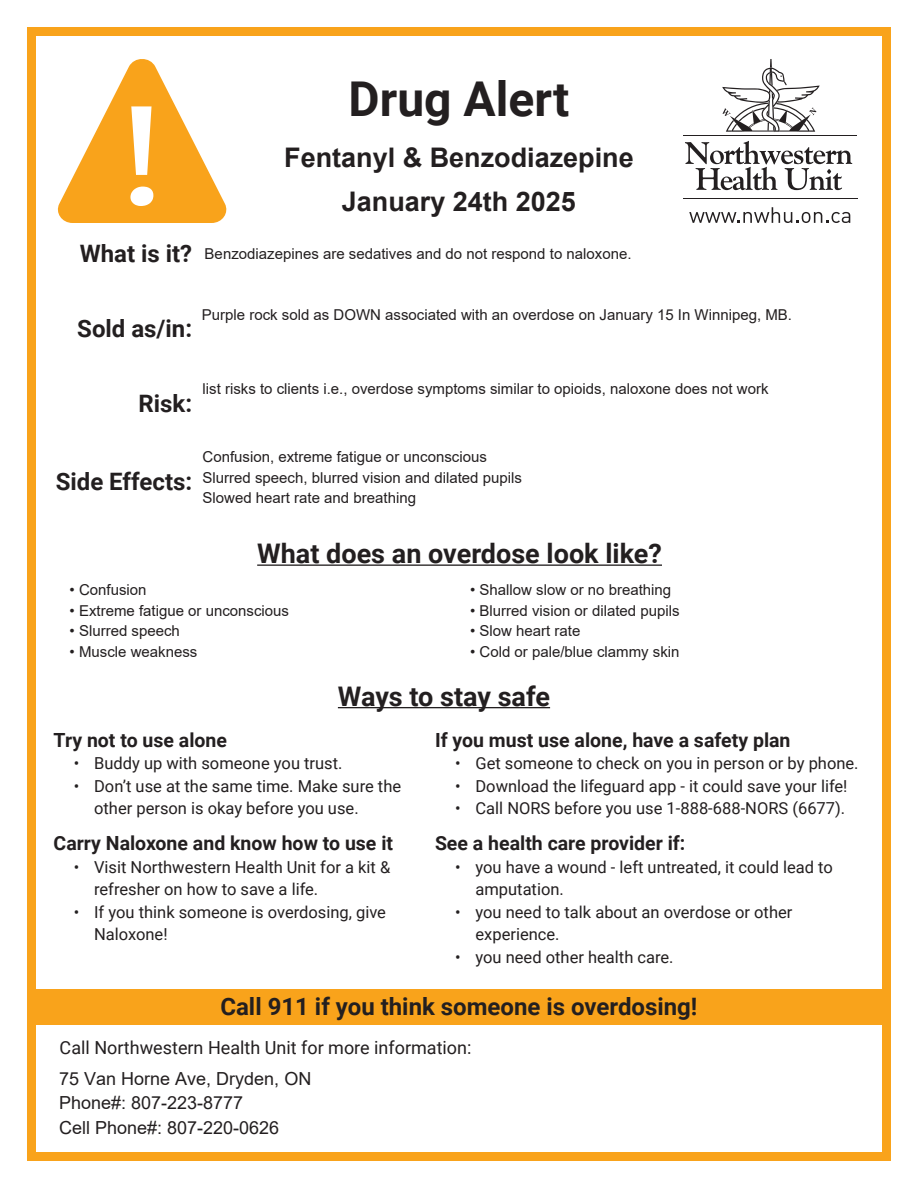
<style>
.page{position:relative;width:918px;height:1188px;background:#fff}
.page>*{position:absolute;margin:0;border:0;box-sizing:border-box;transform-origin:0 0}
.t1{font:700 70.5px "Merriweather";color:#fff}
.t2{font:700 48px "Roboto";color:#231f20}
.t3{font:700 27px "Roboto";color:#231f20}
.t4{font:700 27px "Arial";color:#231f20}
.t5{font:700 24px "Roboto";color:#231f20}
.t6{font:700 19.5px "Roboto";color:#231f20}
.t7{font:18px/24.6px "Arial";color:#231f20}
.t8{font:18px "Roboto";color:#231f20}
.t9{font:16.5px/22.5px "Roboto";color:#231f20}
.t10{font:15px/20.4px "Arial";color:#231f20}
</style>
<div class="page">
<div style="left:35px;top:989px;width:856px;height:36px;background:#f9a31b"></div>
<div style="left:27px;top:27px;width:864px;height:1134px;border:9px solid #f9a31b"></div>
<hr style="left:684px;top:198px;width:174px;height:1px;background:#231f20">
<svg style="left:689px;top:207px;width:161px;height:16px"></svg>
<svg style="left:685px;top:141px;width:167px;height:49px"></svg>
<hr style="left:684px;top:135px;width:173px;height:1px;background:#231f20">
<svg style="left:722px;top:59px;width:98px;height:73px"></svg>
<hr style="left:257px;top:564px;width:405px;height:2px;background:#231f20">
<hr style="left:338px;top:707px;width:212px;height:1px;background:#231f20">
<svg style="left:57px;top:59px;width:170px;height:164px"></svg>
<h2 class="t2" style="left:349px;top:71px;width:222px">Drug Alert</h2>
<h3 class="t4" style="left:284px;top:142px;width:351px">Fentanyl &amp; Benzodiazepine</h3>
<h3 class="t5" style="left:80px;top:240px;width:114px">What is it?</h3>
<h3 class="t5" style="left:77px;top:315px;width:116px">Sold as/in:</h3>
<h3 class="t4" style="left:342px;top:186px;width:236px">January 24th 2025</h3>
<p class="t10" style="left:205px;top:243px;width:428px">Benzodiazepines are sedatives and do not respond to naloxone.</p>
<h1 class="t1" style="left:247px;top:255px;width:26px">!</h1>
<p class="t10" style="left:202px;top:305px;width:592px">Purple rock sold as DOWN associated with an overdose on January 15 In Winnipeg, MB.</p>
<h3 class="t5" style="left:139px;top:390px;width:55px">Risk:</h3>
<p class="t10" style="left:203px;top:379px;width:567px">list risks to clients i.e., overdose symptoms similar to opioids, naloxone does not work</p>
<h3 class="t5" style="left:56px;top:468px;width:138px">Side Effects:</h3>
<p class="t10" style="left:203px;top:447px;width:321px">Confusion, extreme fatigue or unconscious<br>Slurred speech, blurred vision and dilated pupils<br>Slowed heart rate and breathing</p>
<h3 class="t3" style="left:257px;top:538px;width:406px">What does an overdose look like?</h3>
<p class="t10" style="left:70px;top:580px;width:78px">• Confusion</p>
<p class="t10" style="left:70px;top:601px;width:221px">• Extreme fatigue or unconscious</p>
<p class="t10" style="left:70px;top:621px;width:112px">• Slurred speech</p>
<p class="t10" style="left:70px;top:641px;width:129px">• Muscle weakness</p>
<p class="t10" style="left:470px;top:580px;width:203px">• Shallow slow or no breathing</p>
<p class="t10" style="left:470px;top:601px;width:211px">• Blurred vision or dilated pupils</p>
<p class="t10" style="left:470px;top:621px;width:112px">• Slow heart rate</p>
<p class="t10" style="left:470px;top:641px;width:211px">• Cold or pale/blue clammy skin</p>
<h3 class="t3" style="left:338px;top:681px;width:214px">Ways to stay safe</h3>
<h3 class="t6" style="left:54px;top:729px;width:175px">Try not to use alone</h3>
<p class="t9" style="left:74px;top:752px;width:270px">• Buddy up with someone you trust.</p>
<p class="t9" style="left:94px;top:775px;width:309px;text-indent:-20px">• Don’t use at the same time. Make sure the other person is okay before you use.</p>
<h3 class="t6" style="left:54px;top:832px;width:341px">Carry Naloxone and know how to use it</h3>
<p class="t9" style="left:94px;top:856px;width:298px;text-indent:-20px">• Visit Northwestern Health Unit for a kit &amp; refresher on how to save a life.</p>
<p class="t9" style="left:94px;top:901px;width:293px;text-indent:-20px">• If you think someone is overdosing, give<br>Naloxone!</p>
<h3 class="t6" style="left:435px;top:729px;width:357px">If you must use alone, have a safety plan</h3>
<p class="t9" style="left:455px;top:752px;width:405px">• Get someone to check on you in person or by phone.</p>
<p class="t9" style="left:455px;top:775px;width:394px">• Download the lifeguard app - it could save your life!</p>
<p class="t9" style="left:455px;top:797px;width:392px">• Call NORS before you use 1-888-688-NORS (6677).</p>
<h3 class="t6" style="left:435px;top:832px;width:252px">See a health care provider if:</h3>
<p class="t9" style="left:476px;top:856px;width:359px;text-indent:-20px">• you have a wound - left untreated, it could lead to amputation.</p>
<p class="t9" style="left:476px;top:901px;width:318px;text-indent:-20px">• you need to talk about an overdose or other experience.</p>
<p class="t9" style="left:455px;top:946px;width:220px">• you need other health care.</p>
<h3 class="t5" style="left:220px;top:993px;width:479px">Call 911 if you think someone is overdosing!</h3>
<p class="t8" style="left:60px;top:1037px;width:413px">Call Northwestern Health Unit for more information:</p>
<p class="t7" style="left:59px;top:1066px;width:254px">75 Van Horne Ave, Dryden, ON<br>Phone#: 807-223-8777<br>Cell Phone#: 807-220-0626</p>
</div>
